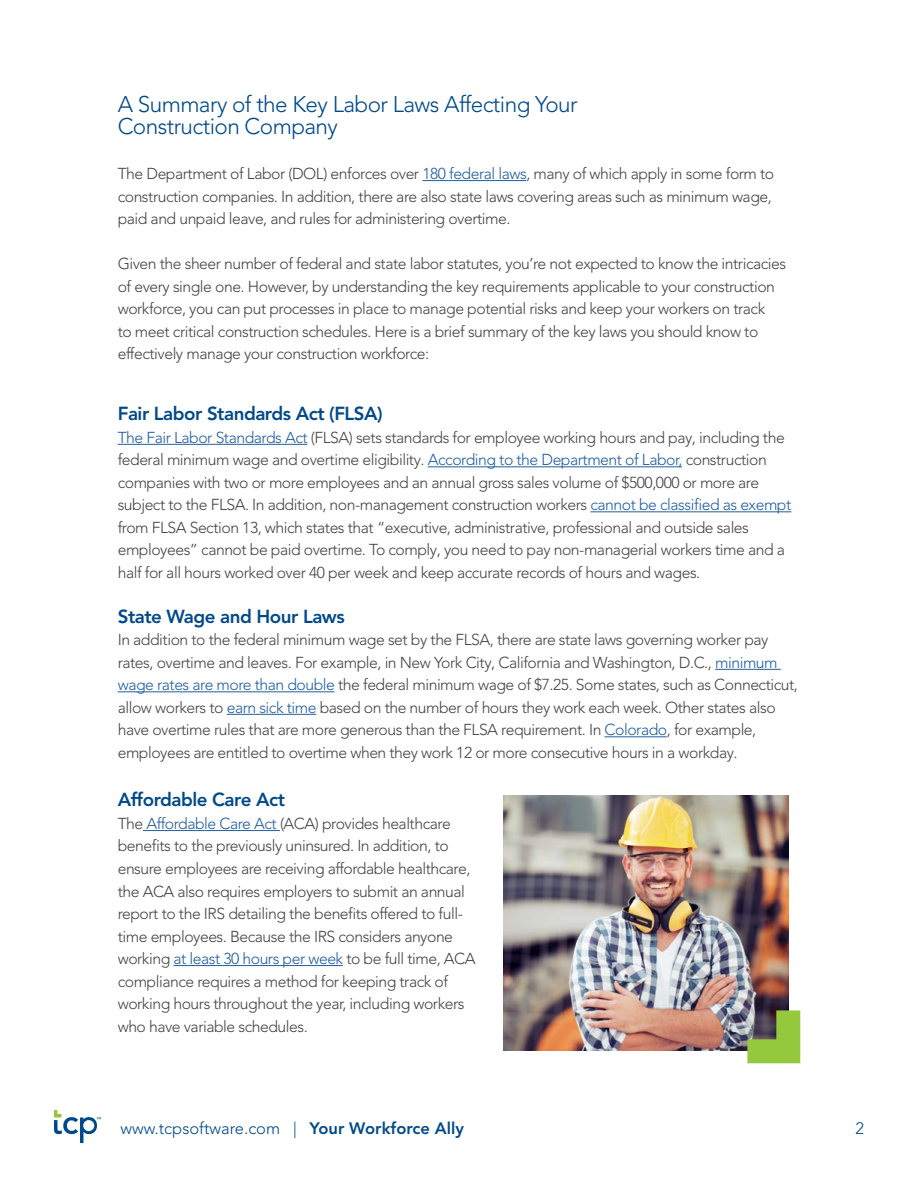
<style>
.page{position:relative;width:918px;height:1188px;background:#fff}
.page>*{position:absolute;margin:0;border:0;box-sizing:border-box;transform-origin:0 0}
.t1{font:300 22.5px/22.5px "Avenir LT Pro";letter-spacing:-.025em;color:#004989}
.t2{font:800 18.75px "Avenir LT Pro";letter-spacing:-.025em;color:#004989}
.t3{font:300 16.5px "Avenir LT Pro";color:#004989}
.t4{font:300 15.75px/22.5px "Avenir LT Pro";letter-spacing:-.03em;color:#444}
.s1{color:#215e9e}
.s2{font-weight:800}
</style>
<div class="page">
<svg style="left:54px;top:1110px;width:47px;height:33px"></svg>
<hr style="left:422px;top:180px;width:104px;height:1px;background:#215e9e">
<hr style="left:118px;top:444px;width:189px;height:1px;background:#215e9e">
<hr style="left:428px;top:466px;width:254px;height:1px;background:#215e9e">
<hr style="left:590px;top:511px;width:201px;height:1px;background:#215e9e">
<hr style="left:715px;top:669px;width:66px;height:1px;background:#215e9e">
<hr style="left:118px;top:691px;width:217px;height:1px;background:#215e9e">
<hr style="left:227px;top:714px;width:89px;height:1px;background:#215e9e">
<hr style="left:605px;top:736px;width:62px;height:1px;background:#215e9e">
<img style="left:503px;top:795px;width:285px;height:256px">
<svg style="left:747px;top:1010px;width:53px;height:53px;background:#85a54a"></svg>
<hr style="left:143px;top:830px;width:137px;height:1px;background:#215e9e">
<hr style="left:173px;top:965px;width:170px;height:1px;background:#215e9e">
<h1 class="t1" style="left:118px;top:93px;width:462px">A Summary of the Key Labor Laws Affecting Your<br>Construction Company</h1>
<p class="t4" style="left:118px;top:162px;width:658px">The Department of Labor (DOL) enforces over <span class="s1">180 federal laws</span>, many of which apply in some form to construction companies. In addition, there are also state laws covering areas such as minimum wage, paid and unpaid leave, and rules for administering overtime.</p>
<p class="t4" style="left:118px;top:252px;width:670px">Given the sheer number of federal and state labor statutes, you’re not expected to know the intricacies of every single one. However, by understanding the key requirements applicable to your construction workforce, you can put processes in place to manage potential risks and keep your workers on track<br>to meet critical construction schedules. Here is a brief summary of the key laws you should know to effectively manage your construction workforce:</p>
<p class="t2" style="left:118px;top:403px;width:267px">Fair Labor Standards Act (FLSA)</p>
<p class="t4" style="left:118px;top:426px;width:675px"><span class="s1">The Fair Labor Standards Act</span> (FLSA) sets standards for employee working hours and pay, including the federal minimum wage and overtime eligibility. <span class="s1">According to the Department of Labor,</span> construction companies with two or more employees and an annual gross sales volume of $500,000 or more are subject to the FLSA. In addition, non-management construction workers <span class="s1">cannot be classified as exempt </span>from FLSA Section 13, which states that “executive, administrative, professional and outside sales employees” cannot be paid overtime. To comply, you need to pay non-managerial workers time and a half for all hours worked over 40 per week and keep accurate records of hours and wages.</p>
<p class="t2" style="left:118px;top:605px;width:229px">State Wage and Hour Laws</p>
<p class="t4" style="left:118px;top:629px;width:682px">In addition to the federal minimum wage set by the FLSA, there are state laws governing worker pay rates, overtime and leaves. For example, in New York City, California and Washington, D.C., <span class="s1">minimum wage rates are more than double</span> the federal minimum wage of $7.25. Some states, such as Connecticut, allow workers to <span class="s1">earn sick time</span> based on the number of hours they work each week. Other states also have overtime rules that are more generous than the FLSA requirement. In <span class="s1">Colorado</span>, for example, employees are entitled to overtime when they work 12 or more consecutive hours in a workday.</p>
<p class="t2" style="left:118px;top:789px;width:169px">Affordable Care Act</p>
<p class="t4" style="left:118px;top:812px;width:359px">The <span class="s1">Affordable Care Act</span> (ACA) provides healthcare benefits to the previously uninsured. In addition, to ensure employees are receiving affordable healthcare, the ACA also requires employers to submit an annual report to the IRS detailing the benefits offered to full&shy;time employees. Because the IRS considers anyone working <span class="s1">at least 30 hours per week</span> to be full time, ACA compliance requires a method for keeping track of working hours throughout the year, including workers who have variable schedules.</p>
<p class="t3" style="left:121px;top:1119px;width:345px">www.tcpsoftware.com | <span class="s2">Your Workforce Ally</span></p>
<p class="t3" style="left:855px;top:1118px;width:10px">2</p>
</div>
